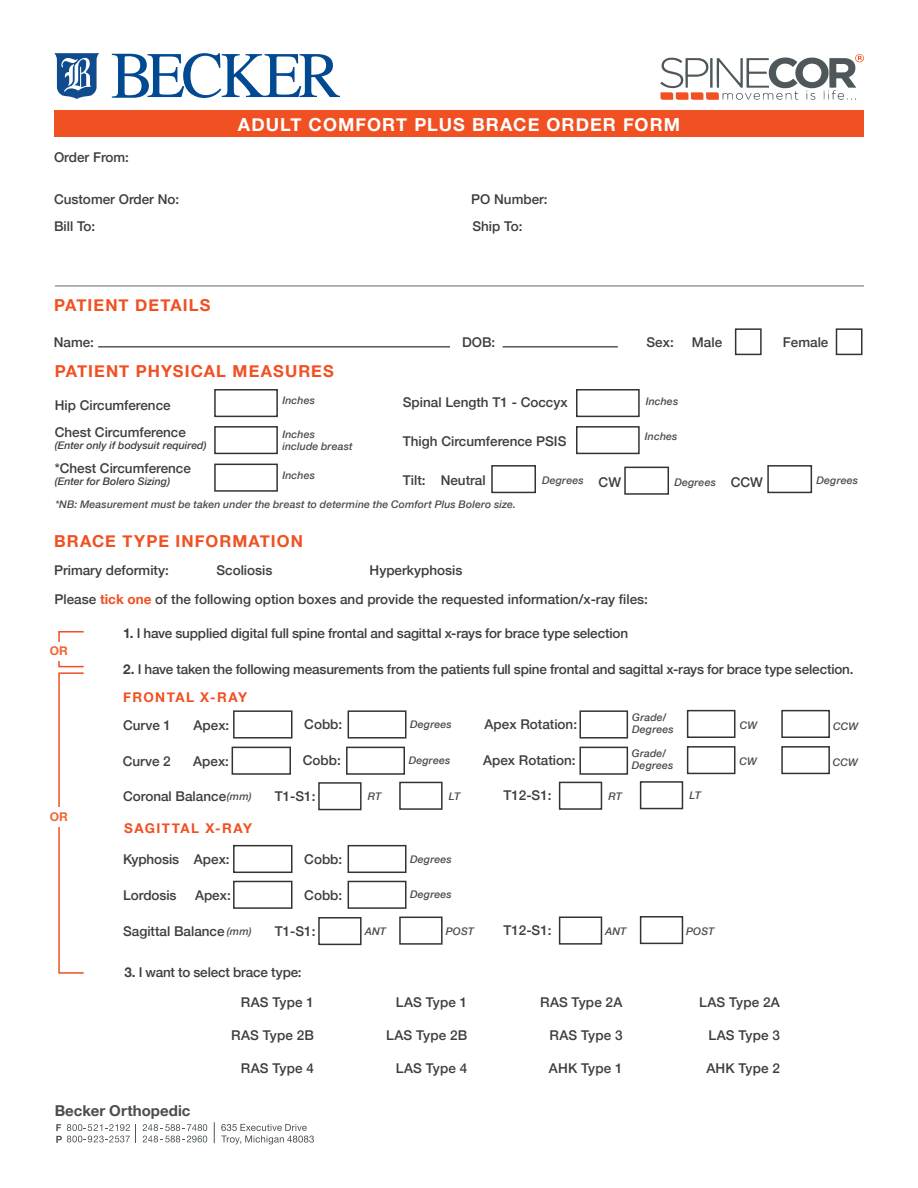
<style>
.page{position:relative;width:918px;height:1188px;background:#fff}
.page>*{position:absolute;margin:0;border:0;box-sizing:border-box;transform-origin:0 0}
.t1{font:700 18px "Helvetica Neue";letter-spacing:.06em;color:#fff}
.t2{font:700 16.5px "Helvetica Neue";letter-spacing:.065em;color:#f05022}
.t3{font:700 15px "Helvetica Neue";letter-spacing:.005em;color:#4b4c4d}
.t4{font:500 13.5px/27.8px "Helvetica Neue";color:#3e3e3f}
.t5{font:700 13.5px "Helvetica Neue";letter-spacing:.105em;color:#f05022}
.t6{font:700 12px "Helvetica Neue";color:#f2632f}
.t7{font:italic 500 10.5px/12.6px "Helvetica Neue";letter-spacing:.015em;color:#4b4c4d}
.t8{font:italic 500 10.5px "Helvetica Neue";color:#3e3e3f}
.s1{font-style:normal;font-size:13.5px;color:#3e3e3f}
.s2{font-weight:700;color:#f05022}
.s3{font-weight:700}
.s4{font-style:italic;font-size:10.5px;color:#4b4c4d}
</style>
<div class="page">
<svg style="left:112px;top:53px;width:228px;height:45px"></svg>
<svg style="left:54px;top:53px;width:45px;height:46px"></svg>
<svg style="left:660px;top:54px;width:204px;height:46px"></svg>
<div style="left:318px;top:782px;width:44px;height:28px;border:2px solid #323332"></div>
<div style="left:399px;top:782px;width:44px;height:28px;border:2px solid #323332"></div>
<div style="left:559px;top:782px;width:43px;height:28px;border:2px solid #323332"></div>
<div style="left:640px;top:781px;width:43px;height:28px;border:2px solid #323332"></div>
<div style="left:233px;top:710px;width:59px;height:29px;border:2px solid #323332"></div>
<div style="left:348px;top:710px;width:58px;height:29px;border:2px solid #323332"></div>
<div style="left:579px;top:710px;width:49px;height:29px;border:2px solid #323332"></div>
<div style="left:687px;top:710px;width:48px;height:28px;border:2px solid #323332"></div>
<div style="left:781px;top:710px;width:49px;height:28px;border:2px solid #323332"></div>
<div style="left:232px;top:747px;width:59px;height:28px;border:2px solid #323332"></div>
<div style="left:346px;top:747px;width:59px;height:28px;border:2px solid #323332"></div>
<div style="left:579px;top:747px;width:49px;height:28px;border:2px solid #323332"></div>
<div style="left:687px;top:746px;width:48px;height:28px;border:2px solid #323332"></div>
<div style="left:781px;top:746px;width:49px;height:28px;border:2px solid #323332"></div>
<div style="left:54px;top:110px;width:810px;height:27px;background:#f05022"></div>
<hr style="left:98px;top:346px;width:352px;height:1px;background:#231f20">
<hr style="left:503px;top:346px;width:115px;height:1px;background:#231f20">
<div style="left:836px;top:328px;width:26px;height:27px;border:2px solid #323332"></div>
<div style="left:735px;top:328px;width:27px;height:27px;border:2px solid #323332"></div>
<div style="left:214px;top:426px;width:64px;height:28px;border:2px solid #323332"></div>
<div style="left:214px;top:464px;width:64px;height:28px;border:2px solid #323332"></div>
<div style="left:214px;top:389px;width:64px;height:28px;border:2px solid #323332"></div>
<div style="left:576px;top:426px;width:64px;height:28px;border:2px solid #323332"></div>
<div style="left:491px;top:465px;width:45px;height:28px;border:2px solid #323332"></div>
<div style="left:576px;top:389px;width:64px;height:28px;border:2px solid #323332"></div>
<div style="left:624px;top:467px;width:45px;height:28px;border:2px solid #323332"></div>
<div style="left:767px;top:465px;width:45px;height:28px;border:2px solid #323332"></div>
<div style="left:233px;top:845px;width:59px;height:28px;border:2px solid #323332"></div>
<div style="left:348px;top:845px;width:58px;height:28px;border:2px solid #323332"></div>
<div style="left:233px;top:881px;width:59px;height:28px;border:2px solid #323332"></div>
<div style="left:348px;top:881px;width:58px;height:28px;border:2px solid #323332"></div>
<div style="left:318px;top:917px;width:44px;height:28px;border:2px solid #323332"></div>
<div style="left:399px;top:917px;width:44px;height:28px;border:2px solid #323332"></div>
<div style="left:559px;top:917px;width:43px;height:28px;border:2px solid #323332"></div>
<div style="left:640px;top:916px;width:43px;height:28px;border:2px solid #323332"></div>
<hr style="left:55px;top:285px;width:809px;height:1px;background:#777877">
<div style="left:58px;top:631px;width:26px;height:36px;border:2px solid #f05022"></div>
<div style="left:58px;top:672px;width:26px;height:302px;border:2px solid #f05022"></div>
<div style="left:50px;top:807px;width:19px;height:19px;background:#fff"></div>
<div style="left:49px;top:642px;width:19px;height:18px;background:#fff"></div>
<svg style="left:221px;top:1124px;width:93px;height:20px"></svg>
<svg style="left:143px;top:1124px;width:64px;height:18px"></svg>
<svg style="left:56px;top:1124px;width:74px;height:19px"></svg>
<svg style="left:214px;top:1122px;width:1px;height:21px"></svg>
<h1 class="t1" style="left:238px;top:110px;width:444px">ADULT COMFORT PLUS BRACE ORDER FORM</h1>
<p class="t4" style="left:54px;top:142px;width:77px">Order From:</p>
<p class="t4" style="left:54px;top:184px;width:127px">Customer Order No:</p>
<p class="t4" style="left:471px;top:185px;width:78px">PO Number:</p>
<p class="t4" style="left:54px;top:211px;width:43px">Bill To:</p>
<p class="t4" style="left:472px;top:211px;width:52px">Ship To:</p>
<p class="t2" style="left:54px;top:292px;width:158px">PATIENT DETAILS</p>
<p class="t4" style="left:54px;top:327px;width:42px">Name:</p>
<p class="t4" style="left:462px;top:327px;width:35px">DOB:</p>
<p class="t4" style="left:646px;top:327px;width:29px">Sex:</p>
<p class="t4" style="left:692px;top:327px;width:32px">Male</p>
<p class="t4" style="left:783px;top:327px;width:47px">Female</p>
<p class="t2" style="left:55px;top:358px;width:281px">PATIENT PHYSICAL MEASURES</p>
<p class="t4" style="left:55px;top:390px;width:133px;line-height:27px">Hip Circumference<br>Chest Circumference</p>
<p class="t8" style="left:55px;top:436px;width:154px">(Enter only if bodysuit required)</p>
<p class="t4" style="left:55px;top:453px;width:138px">*Chest Circumference</p>
<p class="t8" style="left:55px;top:472px;width:117px">(Enter for Bolero Sizing)</p>
<p class="t7" style="left:282px;top:393px;width:34px">Inches</p>
<p class="t7" style="left:282px;top:427px;width:72px">Inches include breast</p>
<p class="t7" style="left:282px;top:468px;width:34px">Inches</p>
<p class="t4" style="left:403px;top:387px;width:166px">Spinal Length T1 - Coccyx</p>
<p class="t4" style="left:403px;top:426px;width:165px">Thigh Circumference PSIS</p>
<p class="t4" style="left:403px;top:465px;width:84px">Tilt: Neutral</p>
<p class="t7" style="left:646px;top:395px;width:34px">Inches</p>
<p class="t7" style="left:645px;top:429px;width:34px">Inches</p>
<p class="t7" style="left:542px;top:474px;width:81px">Degrees <span class="s1">CW</span></p>
<p class="t7" style="left:674px;top:475px;width:90px">Degrees <span class="s1">CCW</span></p>
<p class="t7" style="left:816px;top:474px;width:43px">Degrees</p>
<p class="t7" style="left:55px;top:498px;width:462px">*NB: Measurement must be taken under the breast to determine the Comfort Plus Bolero size.</p>
<p class="t2" style="left:54px;top:528px;width:250px">BRACE TYPE INFORMATION</p>
<p class="t4" style="left:54px;top:555px;width:116px">Primary deformity:</p>
<p class="t4" style="left:216px;top:555px;width:58px">Scoliosis</p>
<p class="t4" style="left:54px;top:554px;width:595px;line-height:29.5px;text-indent:315px">Hyperkyphosis<br>Please <span class="s2">tick one</span> of the following option boxes and provide the requested information/x-ray files:</p>
<p class="t6" style="left:50px;top:642px;width:19px">OR</p>
<p class="t6" style="left:50px;top:808px;width:19px">OR</p>
<p class="t4" style="left:123px;top:618px;width:506px"><span class="s3">1.</span> I have supplied digital full spine frontal and sagittal x-rays for brace type selection</p>
<p class="t4" style="left:123px;top:654px;width:732px"><span class="s3">2.</span> I have taken the following measurements from the patients full spine frontal and sagittal x-rays for brace type selection.<br><span class="s2">FRONTAL X-RAY</span></p>
<p class="t4" style="left:123px;top:710px;width:50px">Curve 1</p>
<p class="t4" style="left:194px;top:710px;width:37px">Apex:</p>
<p class="t7" style="left:410px;top:717px;width:43px">Degrees</p>
<p class="t7" style="left:632px;top:710px;width:43px">Grade/<br>Degrees</p>
<p class="t4" style="left:304px;top:709px;width:40px">Cobb:</p>
<p class="t4" style="left:485px;top:709px;width:94px">Apex Rotation:</p>
<p class="t7" style="left:740px;top:718px;width:19px">CW</p>
<p class="t7" style="left:833px;top:719px;width:26px">CCW</p>
<p class="t4" style="left:123px;top:746px;width:50px">Curve 2</p>
<p class="t4" style="left:193px;top:746px;width:37px">Apex:</p>
<p class="t7" style="left:409px;top:754px;width:43px">Degrees</p>
<p class="t7" style="left:632px;top:746px;width:43px">Grade/<br>Degrees</p>
<p class="t4" style="left:303px;top:746px;width:40px">Cobb:</p>
<p class="t4" style="left:483px;top:746px;width:94px">Apex Rotation:</p>
<p class="t7" style="left:740px;top:755px;width:19px">CW</p>
<p class="t7" style="left:833px;top:756px;width:26px">CCW</p>
<p class="t4" style="left:123px;top:782px;width:130px">Coronal Balance<span class="s4">(mm)</span></p>
<p class="t4" style="left:275px;top:781px;width:42px">T1-S1:</p>
<p class="t7" style="left:368px;top:790px;width:15px">RT</p>
<p class="t7" style="left:449px;top:789px;width:13px">LT</p>
<p class="t4" style="left:503px;top:781px;width:50px">T12-S1:</p>
<p class="t7" style="left:608px;top:789px;width:15px">RT</p>
<p class="t7" style="left:689px;top:789px;width:13px">LT</p>
<p class="t5" style="left:124px;top:818px;width:129px">SAGITTAL X-RAY</p>
<p class="t4" style="left:123px;top:844px;width:108px">Kyphosis Apex:</p>
<p class="t4" style="left:304px;top:844px;width:40px">Cobb:</p>
<p class="t7" style="left:410px;top:852px;width:43px">Degrees</p>
<p class="t4" style="left:123px;top:880px;width:55px">Lordosis</p>
<p class="t4" style="left:195px;top:880px;width:37px">Apex:</p>
<p class="t4" style="left:304px;top:880px;width:40px">Cobb:</p>
<p class="t7" style="left:410px;top:888px;width:43px">Degrees</p>
<p class="t4" style="left:123px;top:916px;width:130px">Sagittal Balance <span class="s4">(mm)</span></p>
<p class="t4" style="left:275px;top:916px;width:42px">T1-S1:</p>
<p class="t7" style="left:365px;top:924px;width:23px">ANT</p>
<p class="t7" style="left:446px;top:924px;width:30px">POST</p>
<p class="t4" style="left:503px;top:915px;width:50px">T12-S1:</p>
<p class="t7" style="left:605px;top:924px;width:23px">ANT</p>
<p class="t7" style="left:686px;top:924px;width:30px">POST</p>
<p class="t4" style="left:124px;top:957px;width:179px"><span class="s3">3.</span> I want to select brace type:</p>
<p class="t4" style="left:241px;top:987px;width:75px">RAS Type 1</p>
<p class="t4" style="left:231px;top:1020px;width:84px">RAS Type 2B</p>
<p class="t4" style="left:241px;top:1053px;width:75px">RAS Type 4</p>
<p class="t4" style="left:699px;top:987px;width:82px">LAS Type 2A</p>
<p class="t4" style="left:709px;top:1020px;width:73px">LAS Type 3</p>
<p class="t4" style="left:706px;top:1053px;width:75px">AHK Type 2</p>
<p class="t4" style="left:540px;top:987px;width:84px">RAS Type 2A</p>
<p class="t4" style="left:549px;top:1020px;width:75px">RAS Type 3</p>
<p class="t4" style="left:549px;top:1053px;width:75px">AHK Type 1</p>
<p class="t4" style="left:396px;top:987px;width:73px">LAS Type 1</p>
<p class="t4" style="left:386px;top:1020px;width:83px">LAS Type 2B</p>
<p class="t4" style="left:396px;top:1053px;width:73px">LAS Type 4</p>
<p class="t3" style="left:55px;top:1099px;width:137px">Becker Orthopedic</p>
</div>
